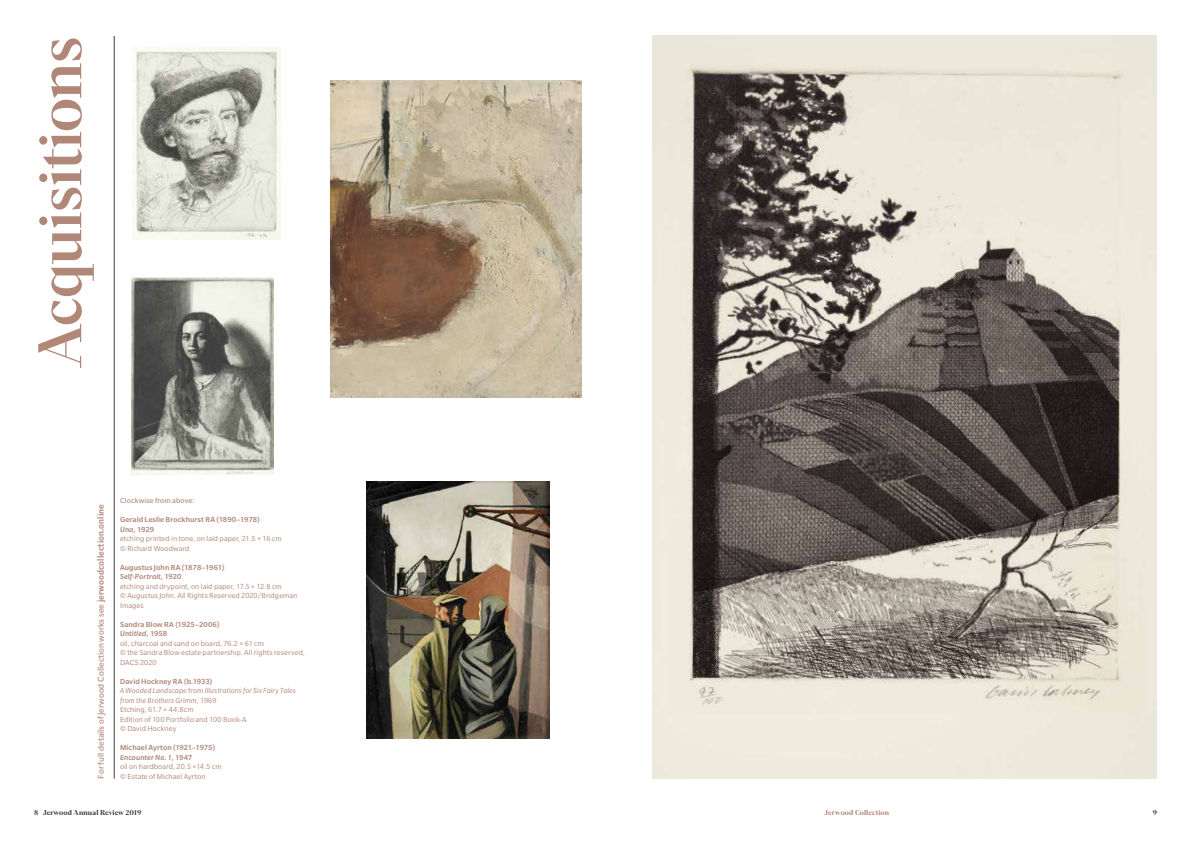
<style>
.page{position:relative;width:1191px;height:842px;background:#fff}
.page>*{position:absolute;margin:0;border:0;box-sizing:border-box;transform-origin:0 0}
.t1{font:500 60px "Para Supreme";letter-spacing:-.005em;color:#b18778}
.t2{font:9.2px "Slate Pro";letter-spacing:.005em;color:#b18778}
.t3{font:8px/9.5px "Slate Pro";letter-spacing:.005em;color:#b18778}
.t4{font:8px "Slate Pro";letter-spacing:.01em;color:#b18778}
.t5{font:700 7px "Para Supreme";letter-spacing:.015em;color:#3c3c3b}
.t6{font:700 7px "Para Supreme";letter-spacing:.01em;color:#b18778}
.s1{font-family:"Whitney";font-weight:600}
.s2{font-weight:500}
.s3{font-weight:500;font-style:italic}
.s4{font-style:italic}
</style>
<div class="page">
<img style="left:330px;top:80px;width:251px;height:317px">
<img style="left:132px;top:277px;width:142px;height:198px">
<img style="left:133px;top:47px;width:148px;height:193px">
<img style="left:367px;top:481px;width:182px;height:257px">
<img style="left:652px;top:36px;width:505px;height:743px">
<hr style="left:114px;top:36px;width:1px;height:743px;background:#3c3c3b">
<h1 class="t1" style="left:17px;top:368px;width:333px;rotate:-90deg">Acquisitions</h1>
<p class="t2" style="left:96px;top:779px;width:276px;rotate:-90deg">For full details of Jerwood Collection works see <span class="s1">jerwoodcollection.online</span></p>
<p class="t4" style="left:120px;top:496px;width:76px">Clockwise from above:</p>
<p class="t3" style="left:120px;top:515px;width:163px"><span class="s2">Gerald Leslie Brockhurst RA (1890–1978)<br></span><span class="s3">Una</span><span class="s2">, 1929<br></span>etching printed in tone, on laid paper, 21.5 × 16 cm © Richard Woodward</p>
<p class="t3" style="left:120px;top:562px;width:179px"><span class="s2">Augustus John RA (1878–1961)<br></span><span class="s3">Self-Portrait</span><span class="s2">, 1920<br></span>etching and drypoint, on laid paper, 17.5 × 12.8 cm<br>© Augustus John. All Rights Reserved 2020/Bridgeman<br>Images</p>
<p class="t3" style="left:120px;top:619px;width:186px"><span class="s2">Sandra Blow RA (1925–2006)<br></span><span class="s3">Untitled</span><span class="s2">, 1958<br></span>oil, charcoal and sand on board, 76.2 × 61 cm<br>© the Sandra Blow estate partnership. All rights reserved,<br>DACS 2020</p>
<p class="t3" style="left:120px;top:676px;width:177px"><span class="s2">David Hockney RA (b.1933)<br></span><span class="s4">A Wooded Landscape</span> from <span class="s4">Illustrations for Six Fairy Tales from the Brothers Grimm</span>, 1969<br>Etching, 61.7 × 44.8cm<br>Edition of 100 Portfolio and 100 Book-A<br>© David Hockney</p>
<p class="t3" style="left:120px;top:743px;width:103px"><span class="s2">Michael Ayrton (1921–1975)<br></span><span class="s3">Encounter No. 1</span><span class="s2">, 1947<br></span>oil on hardboard, 20.5 ×14.5 cm © Estate of Michael Ayrton</p>
<p class="t5" style="left:34px;top:807px;width:109px">8 Jerwood Annual Review 2019</p>
<p class="t5" style="left:1152px;top:807px;width:6px">9</p>
<p class="t6" style="left:824px;top:807px;width:66px">Jerwood Collection</p>
</div>
